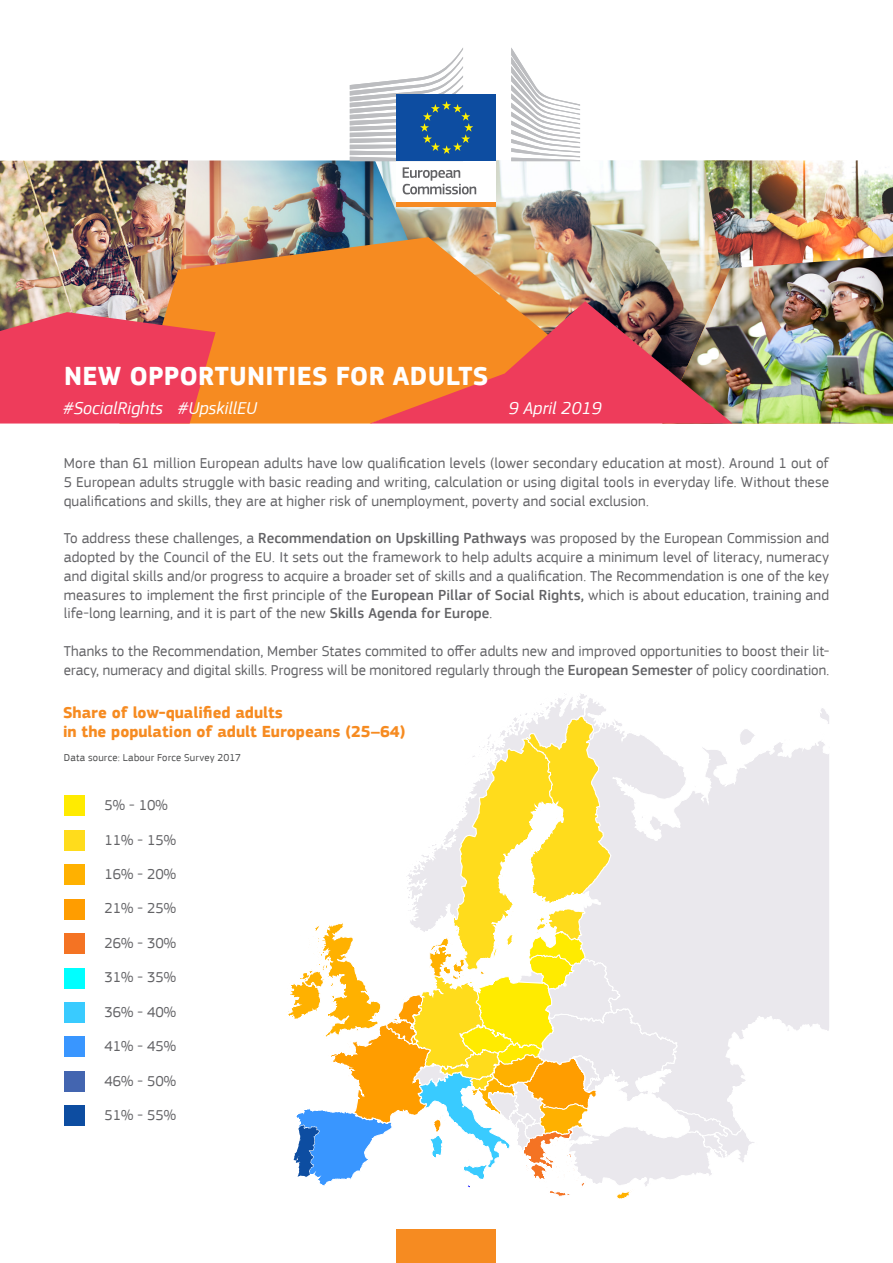
<style>
.page{position:relative;width:893px;height:1263px;background:#fff}
.page>*{position:absolute;margin:0;border:0;box-sizing:border-box;transform-origin:0 0}
.t1{font:700 27px "EC Square Sans Pro";letter-spacing:.01em;color:#fff}
.t2{font:italic 18px "EC Square Sans Pro";color:#fff}
.Text{font:700 16.5px "EC Square Sans Pro";color:#f68b21}
.Text-2{font:15px/18.8px "EC Square Sans Pro";letter-spacing:.005em;color:#636366;text-align:justify}
.Bullet_points{font:10.5px "EC Square Sans Pro";letter-spacing:.02em;color:#4b4c4d}
.s1{font-weight:500}
</style>
<div class="page">
<img style="left:188px;top:160px;width:187px;height:77px">
<img style="left:0;top:160px;width:188px;height:152px">
<img style="left:375px;top:160px;width:329px;height:85px">
<img style="left:119px;top:237px;width:452px;height:186px">
<svg style="left:0;top:312px;width:216px;height:111px;background:#eb4858"></svg>
<img style="left:370px;top:245px;width:523px;height:178px">
<img style="left:704px;top:160px;width:189px;height:109px">
<svg style="left:520px;top:706px;width:309px;height:325px"></svg>
<svg style="left:288px;top:716px;width:470px;height:483px"></svg>
<div style="left:64px;top:795px;width:21px;height:21px;background:#ffeb00"></div>
<div style="left:64px;top:933px;width:21px;height:21px;background:#f47323"></div>
<div style="left:64px;top:864px;width:21px;height:21px;background:#ffb100"></div>
<div style="left:64px;top:829px;width:21px;height:21px;background:#ffdc1c"></div>
<div style="left:64px;top:898px;width:21px;height:21px;background:#ff9d00"></div>
<div style="left:64px;top:1002px;width:21px;height:21px;background:#39cbff"></div>
<div style="left:64px;top:1071px;width:21px;height:21px;background:#4365b0"></div>
<div style="left:64px;top:967px;width:21px;height:21px;background:#0ff"></div>
<div style="left:64px;top:1036px;width:21px;height:21px;background:#3996ff"></div>
<div style="left:64px;top:1105px;width:21px;height:21px;background:#0d4da1"></div>
<div style="left:397px;top:1230px;width:99px;height:33px;background:#f68b21"></div>
<div style="left:397px;top:159px;width:99px;height:44px;background:#fff"></div>
<svg style="left:403px;top:167px;width:73px;height:27px"></svg>
<div style="left:397px;top:202px;width:99px;height:5px;background:#f68b23"></div>
<svg style="left:511px;top:48px;width:69px;height:113px"></svg>
<div style="left:397px;top:95px;width:99px;height:66px;background:#0d4da1"></div>
<svg style="left:350px;top:48px;width:123px;height:113px"></svg>
<p class="t1" style="left:64px;top:360px;width:426px">NEW OPPORTUNITIES FOR ADULTS</p>
<p class="t2" style="left:64px;top:397px;width:101px">#SocialRights</p>
<p class="t2" style="left:179px;top:397px;width:80px">#UpskillEU</p>
<p class="t2" style="left:509px;top:397px;width:94px">9 April 2019</p>
<p class="Text-2" style="left:64px;top:454px;width:767px">More than 61 million European adults have low qualification levels (lower secondary education at most). Around 1 out of 5 European adults struggle with basic reading and writing, calculation or using digital tools in everyday life. Without these qualifications and skills, they are at higher risk of unemployment, poverty and social exclusion.</p>
<p class="Text-2" style="left:64px;top:529px;width:767px">To address these challenges, a <span class="s1">Recommendation on Upskilling Pathways</span> was proposed by the European Commission and adopted by the Council of the EU. It sets out the framework to help adults acquire a minimum level of literacy, numeracy and digital skills and/or progress to acquire a broader set of skills and a qualification. The Recommendation is one of the key measures to implement the first principle of the <span class="s1">European Pillar of Social Rights,</span> which is about education, training and life-long learning, and it is part of the new <span class="s1">Skills Agenda for Europe</span>.</p>
<p class="Text-2" style="left:64px;top:642px;width:767px">Thanks to the Recommendation, Member States commited to offer adults new and improved opportunities to boost their lit&shy;eracy, numeracy and digital skills. Progress will be monitored regularly through the <span class="s1">European Semester</span> of policy coordination.</p>
<p class="Text" style="left:63px;top:702px;width:221px">Share of low-qualified adults</p>
<p class="Text" style="left:63px;top:722px;width:344px">in the population of adult Europeans (25–64)</p>
<p class="Bullet_points" style="left:64px;top:752px;width:179px">Data source: Labour Force Survey 2017</p>
<p class="Text-2" style="left:104px;top:796px;width:65px">5% - 10%</p>
<p class="Text-2" style="left:104px;top:830px;width:73px">11% - 15%</p>
<p class="Text-2" style="left:104px;top:865px;width:73px">16% - 20%</p>
<p class="Text-2" style="left:104px;top:899px;width:73px">21% - 25%</p>
<p class="Text-2" style="left:104px;top:934px;width:73px">26% - 30%</p>
<p class="Text-2" style="left:104px;top:968px;width:73px">31% - 35%</p>
<p class="Text-2" style="left:104px;top:1003px;width:73px">36% - 40%</p>
<p class="Text-2" style="left:104px;top:1037px;width:73px">41% - 45%</p>
<p class="Text-2" style="left:104px;top:1072px;width:73px">46% - 50%</p>
<p class="Text-2" style="left:104px;top:1106px;width:73px">51% - 55%</p>
</div>
